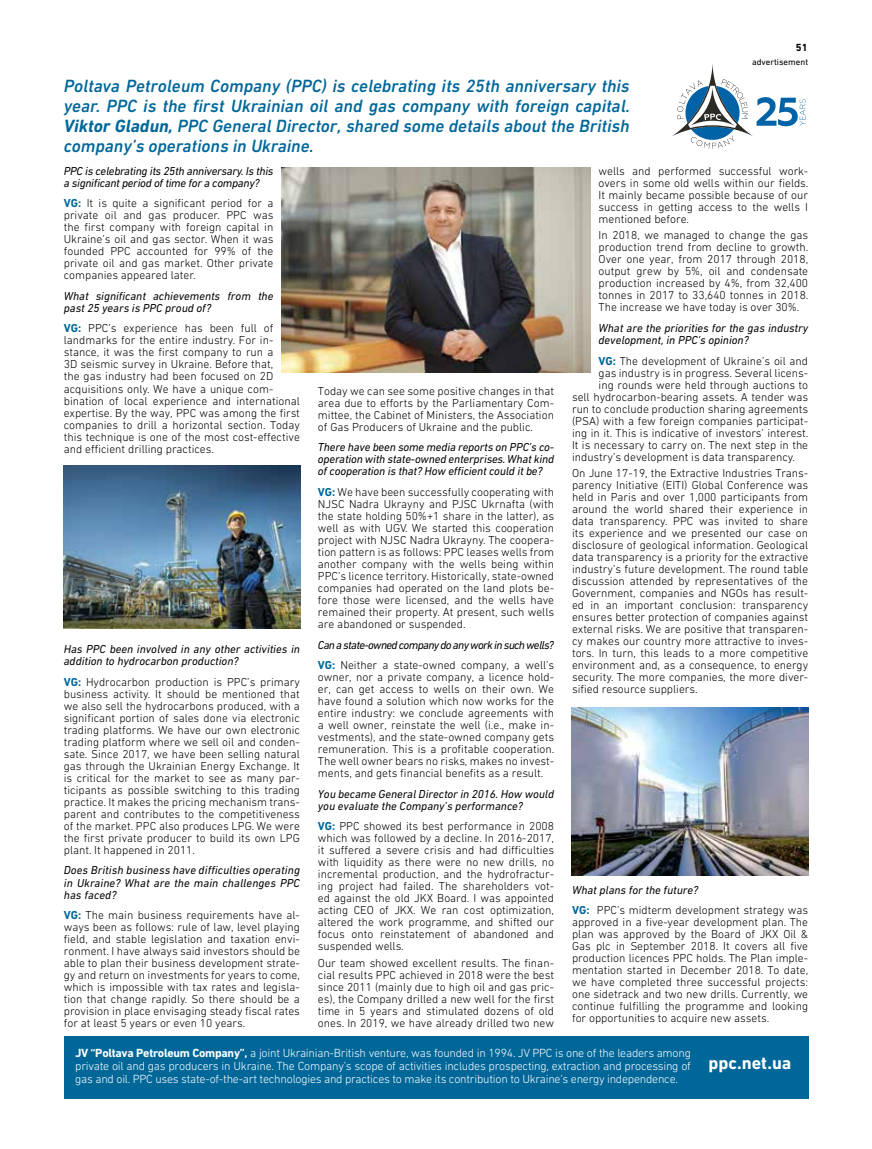
<style>
.page{position:relative;width:872px;height:1149px;background:#fff}
.page>*{position:absolute;margin:0;border:0;box-sizing:border-box;transform-origin:0 0}
.t1{font:italic 500 18px/19.8px "DIN Next CYR";color:#016799;text-align:justify}
.t2{font:700 18px "DIN Next CYR";color:#fff}
.t3{font:300 12px/13.2px "DIN Next CYR";letter-spacing:-.02em;color:#fff;text-align:justify}
.t4{font:300 11.7px/12px "DIN Next CYR";color:#000;text-align:justify}
.t5{font:italic 11.7px/12px "DIN Next CYR";color:#000}
.t6{font:italic 11.7px/20.5px "DIN Next CYR";letter-spacing:-.05em;color:#000}
.t7{font:italic 11.7px/12px "DIN Next CYR";letter-spacing:-.02em;color:#000}
.t8{font:700 10.5px "DIN Next CYR";color:#000}
.t9{font:9px "DIN Next CYR";color:#000}
.s1{font-weight:700}
.s2{font-weight:700;color:#016799}
.s3{font-weight:700;font-style:normal;color:#016799}
.s4{font-weight:300;font-style:normal}
.s5{font-weight:400;font-style:italic}
</style>
<div class="page">
<svg style="left:672px;top:64px;width:133px;height:85px"></svg>
<div style="left:64px;top:1036px;width:744px;height:62px;background:#016799"></div>
<img style="left:282px;top:167px;width:308px;height:205px">
<img style="left:571px;top:707px;width:237px;height:167px">
<img style="left:64px;top:465px;width:236px;height:163px">
<p class="t8" style="left:796px;top:41px;width:13px">51</p>
<p class="t1" style="left:64px;top:76px;width:568px">Poltava Petroleum Company (PPC) is celebrating its 25th anniversary this year. PPC is the first Ukrainian oil and gas company with foreign capital.<br><span class="s1">Viktor Gladun,</span> PPC General Director, shared some details about the British company’s operations in Ukraine.</p>
<p class="t9" style="left:752px;top:57px;width:58px">advertisement</p>
<p class="t7" style="left:64px;top:165px;width:211px">PPC is celebrating its 25th anniversary. Is this a significant period of time for a company?</p>
<p class="t4" style="left:64px;top:197px;width:211px"><span class="s2">VG:</span> It is quite a significant period for a private oil and gas producer. PPC was the first company with foreign capital in Ukraine’s oil and gas sector. When it was founded PPC accounted for 99% of the private oil and gas market. Other private companies appeared later.</p>
<p class="t5" style="left:64px;top:290px;width:211px">What significant achievements from the past 25 years is PPC proud of?</p>
<p class="t4" style="left:64px;top:322px;width:238px;text-align:left"><span class="s2">VG:</span> PPC’s experience has been full of landmarks for the entire industry. For in&shy;stance, it was the first company to run a<br>3D seismic survey in Ukraine. Before that,<br>the gas industry had been focused on 2D acquisitions only. We have a unique com&shy;bination of local experience and international expertise. By the way, PPC was among the first companies to drill a horizontal section. Today this technique is one of the most cost-effective and efficient drilling practices.</p>
<p class="t5" style="left:64px;top:643px;width:238px">Has PPC been involved in any other activities in addition to hydrocarbon production?</p>
<p class="t4" style="left:64px;top:675px;width:238px"><span class="s2">VG:</span> Hydrocarbon production is PPC’s primary business activity. It should be mentioned that we also sell the hydrocarbons produced, with a significant portion of sales done via electronic trading platforms. We have our own electronic trading platform where we sell oil and conden&shy;sate. Since 2017, we have been selling natural gas through the Ukrainian Energy Exchange. It is critical for the market to see as many par&shy;ticipants as possible switching to this trading practice. It makes the pricing mechanism trans&shy;parent and contributes to the competitiveness of the market. PPC also produces LPG. We were the first private producer to build its own LPG plant. It happened in 2011.</p>
<p class="t5" style="left:64px;top:864px;width:238px;text-align:justify">Does British business have difficulties operating in Ukraine? What are the main challenges PPC has faced?</p>
<p class="t4" style="left:64px;top:908px;width:238px"><span class="s2">VG:</span> The main business requirements have al&shy;ways been as follows: rule of law, level playing field, and stable legislation and taxation envi&shy;ronment. I have always said investors should be able to plan their business development strate&shy;gy and return on investments for years to come, which is impossible with tax rates and legisla&shy;tion that change rapidly. So there should be a provision in place envisaging steady fiscal rates for at least 5 years or even 10 years.</p>
<p class="t4" style="left:318px;top:384px;width:238px">Today we can see some positive changes in that area due to efforts by the Parliamentary Com&shy;mittee, the Cabinet of Ministers, the Association of Gas Producers of Ukraine and the public.</p>
<p class="t5" style="left:318px;top:441px;width:238px;text-align:justify">There have been some media reports on PPC’s co&shy;operation with state-owned enterprises. What kind of cooperation is that? How efficient could it be?</p>
<p class="t4" style="left:318px;top:485px;width:238px"><span class="s2">VG:</span> We have been successfully cooperating with NJSC Nadra Ukrayny and PJSC Ukrnafta (with the state holding 50%+1 share in the latter), as well as with UGV. We started this cooperation project with NJSC Nadra Ukrayny. The coopera&shy;tion pattern is as follows: PPC leases wells from another company with the wells being within PPC’s licence territory. Historically, state-owned companies had operated on the land plots be&shy;fore those were licensed, and the wells have remained their property. At present, such wells are abandoned or suspended.</p>
<p class="t6" style="left:318px;top:634px;width:238px">Can a state-owned company do any work in such wells?<br><span class="s3">VG:</span> <span class="s4">Neither a state-owned company, a well’s</span></p>
<p class="t4" style="left:318px;top:670px;width:238px">owner, nor a private company, a licence hold&shy;er, can get access to wells on their own. We have found a solution which now works for the entire industry: we conclude agreements with a well owner, reinstate the well (i.e., make in&shy;vestments), and the state-owned company gets remuneration. This is a profitable cooperation.<br>The well owner bears no risks, makes no invest&shy;ments, and gets financial benefits as a result.</p>
<p class="t5" style="left:318px;top:787px;width:238px">You became General Director in 2016. How would you evaluate the Company’s performance?</p>
<p class="t4" style="left:318px;top:819px;width:238px"><span class="s2">VG:</span> PPC showed its best performance in 2008 which was followed by a decline. In 2016-2017, it suffered a severe crisis and had difficulties with liquidity as there were no new drills, no incremental production, and the hydrofractur&shy;ing project had failed. The shareholders vot&shy;ed against the old JKX Board. I was appointed acting CEO of JKX. We ran cost optimization, altered the work programme, and shifted our focus onto reinstatement of abandoned and suspended wells.</p>
<p class="t4" style="left:318px;top:956px;width:238px">Our team showed excellent results. The finan&shy;cial results PPC achieved in 2018 were the best since 2011 (mainly due to high oil and gas pric&shy;es), the Company drilled a new well for the first time in 5 years and stimulated dozens of old ones. In 2019, we have already drilled two new</p>
<p class="t4" style="left:598px;top:165px;width:211px">wells and performed successful work&shy;overs in some old wells within our fields.<br>It mainly became possible because of our success in getting access to the wells I mentioned before.</p>
<p class="t4" style="left:598px;top:229px;width:211px">In 2018, we managed to change the gas production trend from decline to growth.<br>Over one year, from 2017 through 2018, output grew by 5%, oil and condensate production increased by 4%, from 32,400 tonnes in 2017 to 33,640 tonnes in 2018.<br>The increase we have today is over 30%.</p>
<p class="t5" style="left:598px;top:322px;width:211px">What are the priorities for the gas industry development, in PPC’s opinion?</p>
<p class="t4" style="left:598px;top:354px;width:211px"><span class="s2">VG:</span> The development of Ukraine’s oil and</p>
<p class="t4" style="left:598px;top:366px;width:211px">gas industry is in progress. Several licens-</p>
<p class="t4" style="left:598px;top:378px;width:211px">ing rounds were held through auctions to</p>
<p class="t4" style="left:572px;top:390px;width:238px">sell hydrocarbon-bearing assets. A tender was</p>
<p class="t4" style="left:572px;top:402px;width:238px">run to conclude production sharing agreements</p>
<p class="t4" style="left:572px;top:414px;width:238px">(PSA) with a few foreign companies participat-</p>
<p class="t4" style="left:572px;top:426px;width:238px">ing in it. This is indicative of investors’ interest.</p>
<p class="t4" style="left:572px;top:438px;width:238px">It is necessary to carry on. The next step in the</p>
<p class="t4" style="left:572px;top:450px;width:225px">industry’s development is data transparency.</p>
<p class="t4" style="left:572px;top:466px;width:238px">On June 17-19, the Extractive Industries Trans&shy;parency Initiative (EITI) Global Conference was held in Paris and over 1,000 participants from around the world shared their experience in data transparency. PPC was invited to share its experience and we presented our case on disclosure of geological information. Geological data transparency is a priority for the extractive industry’s future development. The round table discussion attended by representatives of the Government, companies and NGOs has result&shy;ed in an important conclusion: transparency ensures better protection of companies against external risks. We are positive that transparen&shy;cy makes our country more attractive to inves&shy;tors. In turn, this leads to a more competitive environment and, as a consequence, to energy security. The more companies, the more diver&shy;sified resource suppliers.</p>
<p class="t4" style="left:572px;top:879px;width:238px;line-height:20.5px"><span class="s5">What plans for the future?<br></span><span class="s2">VG:</span> PPC’s midterm development strategy was</p>
<p class="t4" style="left:572px;top:915px;width:238px">approved in a five-year development plan. The plan was approved by the Board of JKX Oil &amp; Gas plc in September 2018. It covers all five production licences PPC holds. The Plan imple&shy;mentation started in December 2018. To date, we have completed three successful projects: one sidetrack and two new drills. Currently, we continue fulfilling the programme and looking for opportunities to acquire new assets.</p>
<p class="t3" style="left:75px;top:1045px;width:617px"><span class="s1">JV “Poltava Petroleum Company”,</span> a joint Ukrainian-British venture, was founded in 1994. JV PPC is one of the leaders among private oil and gas producers in Ukraine. The Company’s scope of activities includes prospecting, extraction and processing of gas and oil. PPC uses state-of-the-art technologies and practices to make its contribution to Ukraine’s energy independence.</p>
<h1 class="t2" style="left:708px;top:1052px;width:84px">ppc.net.ua</h1>
</div>
